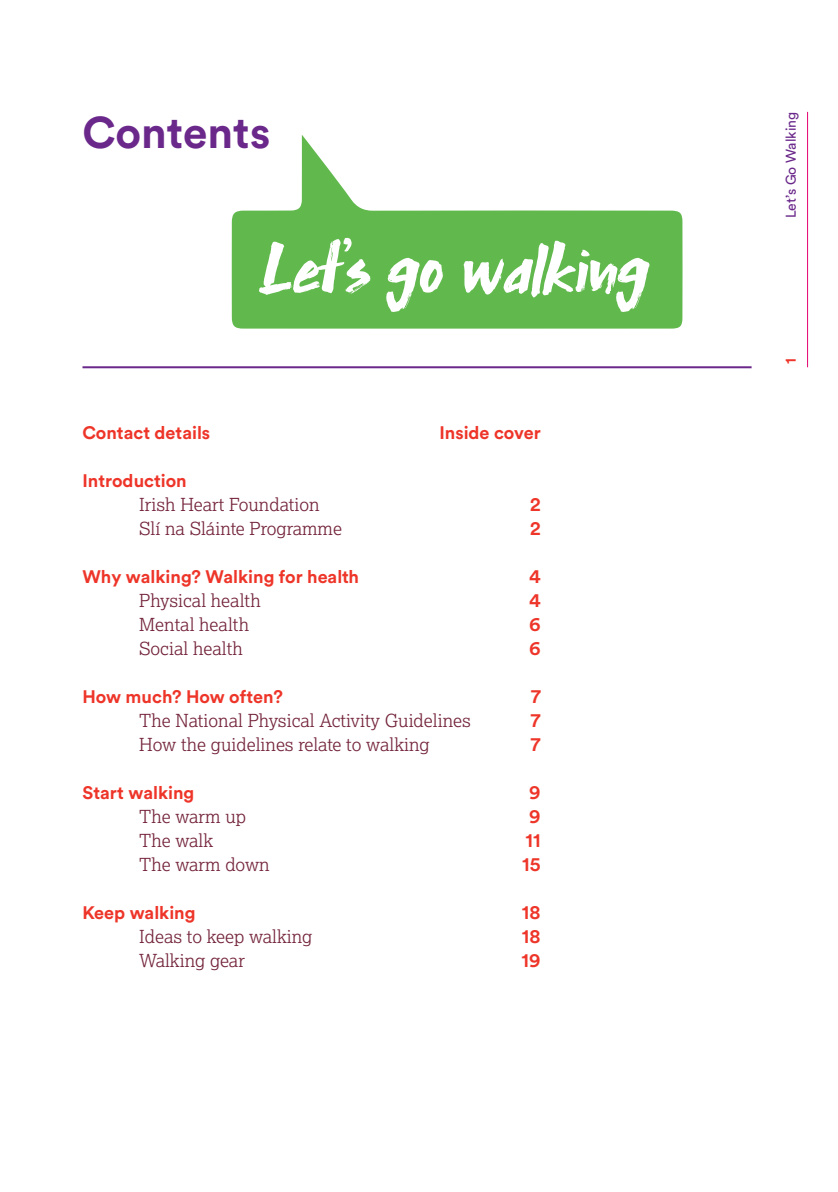
<style>
.page{position:relative;width:838px;height:1192px;background:#fff}
.page>*{position:absolute;margin:0;border:0;box-sizing:border-box;transform-origin:0 0}
.t1{font:75px "Extra Mile";color:#fff}
.t2{font:700 44px "Circular Air Pro";color:#6a288a}
.t3{font:300 18px "Lexia";color:#73233a}
.t4{font:700 18px "Circular Air Pro";color:#ee3529}
.t5{font:14px "Circular Air Pro";color:#6a288a}
.t6{font:700 14px "Circular Air Pro";color:#ee3529}
</style>
<div class="page">
<hr style="left:807px;top:112px;width:1px;height:255px;background:#e4036f">
<svg style="left:232px;top:135px;width:450px;height:193px;fill:#61b94d"></svg>
<hr style="left:82px;top:366px;width:669px;height:2px;background:#6a288a">
<h2 class="t2" style="left:82px;top:116px;width:189px">Contents</h2>
<h1 class="t1" style="left:260px;top:220px;width:390px">Let’s go walking</h1>
<p class="t4" style="left:82px;top:425px;width:129px">Contact details</p>
<p class="t4" style="left:439px;top:425px;width:103px">Inside cover</p>
<p class="t4" style="left:82px;top:473px;width:106px">Introduction</p>
<p class="t3" style="left:139px;top:497px;width:182px">Irish Heart Foundation</p>
<p class="t4" style="left:530px;top:497px;width:12px">2</p>
<p class="t3" style="left:139px;top:521px;width:204px">Slí na Sláinte Programme</p>
<p class="t4" style="left:530px;top:521px;width:12px">2</p>
<p class="t4" style="left:82px;top:569px;width:278px">Why walking? Walking for health</p>
<p class="t4" style="left:529px;top:569px;width:13px">4</p>
<p class="t3" style="left:139px;top:593px;width:123px">Physical health</p>
<p class="t4" style="left:529px;top:593px;width:13px">4</p>
<p class="t3" style="left:139px;top:617px;width:111px">Mental health</p>
<p class="t4" style="left:529px;top:617px;width:13px">6</p>
<p class="t3" style="left:139px;top:641px;width:105px">Social health</p>
<p class="t4" style="left:529px;top:641px;width:13px">6</p>
<p class="t4" style="left:82px;top:689px;width:202px">How much? How often?</p>
<p class="t4" style="left:531px;top:689px;width:11px">7</p>
<p class="t3" style="left:139px;top:713px;width:333px">The National Physical Activity Guidelines</p>
<p class="t4" style="left:531px;top:713px;width:11px">7</p>
<p class="t3" style="left:139px;top:737px;width:292px">How the guidelines relate to walking</p>
<p class="t4" style="left:531px;top:737px;width:11px">7</p>
<p class="t4" style="left:82px;top:785px;width:113px">Start walking</p>
<p class="t4" style="left:529px;top:785px;width:13px">9</p>
<p class="t3" style="left:139px;top:809px;width:108px">The warm up</p>
<p class="t4" style="left:529px;top:809px;width:13px">9</p>
<p class="t3" style="left:139px;top:833px;width:75px">The walk</p>
<p class="t4" style="left:525px;top:833px;width:17px">11</p>
<p class="t3" style="left:139px;top:857px;width:132px">The warm down</p>
<p class="t4" style="left:522px;top:857px;width:20px">15</p>
<p class="t4" style="left:82px;top:905px;width:115px">Keep walking</p>
<p class="t4" style="left:522px;top:905px;width:20px">18</p>
<p class="t3" style="left:139px;top:929px;width:175px">Ideas to keep walking</p>
<p class="t4" style="left:522px;top:929px;width:20px">18</p>
<p class="t3" style="left:139px;top:953px;width:107px">Walking gear</p>
<p class="t4" style="left:522px;top:953px;width:21px">19</p>
<p class="t5" style="left:783px;top:218px;width:108px;rotate:-90deg">Let’s Go Walking</p>
<p class="t6" style="left:785px;top:364px;width:7px;rotate:-90deg">1</p>
</div>
